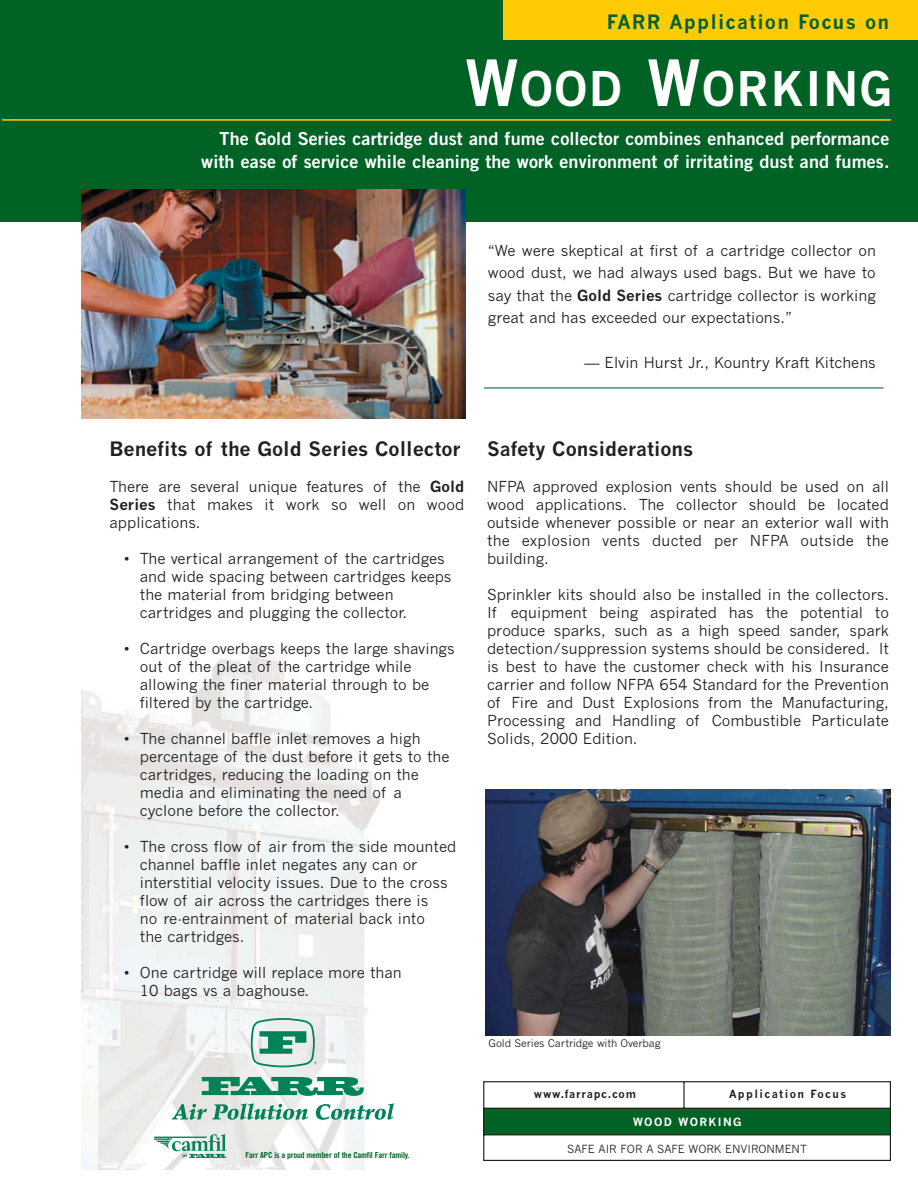
<style>
.page{position:relative;width:918px;height:1188px;background:#fff}
.page>*{position:absolute;margin:0;border:0;box-sizing:border-box;transform-origin:0 0}
.t1{font:48.3px "Trade Gothic Bold Two";letter-spacing:.04em;color:#fff}
.t2{font:700 19.5px "News Gothic";color:#231f20}
.t3{font:700 19.5px "News Gothic";letter-spacing:.06em;color:#006225}
.t4{font:18px/22.5px "Trade Gothic Bold Two";letter-spacing:.005em;color:#fff;text-align:right}
.t5{font:15px/18px "News Gothic";color:#231f20}
.t6{font:11.1px "News Gothic";color:#231f20}
.t7{font:700 11.1px "News Gothic";letter-spacing:.12em;color:#231f20}
.t8{font:700 11.1px "News Gothic";letter-spacing:.06em;color:#231f20}
.t9{font:700 11.1px "News Gothic";letter-spacing:.125em;color:#fff}
.t10{font:10.5px "News Gothic";letter-spacing:-.01em;color:#231f20}
.t11{font:8.25px "Trade Gothic Bold Cond Twenty";letter-spacing:-.02em;color:#006225;scale:1.06 1}
.s1{font-size:64.5px}
.s2{font-weight:700}
</style>
<div class="page">
<img style="left:81px;top:418px;width:385px;height:752px">
<svg style="left:483px;top:1081px;width:408px;height:80px"></svg>
<div style="left:0;top:0;width:918px;height:222px;background:#006225"></div>
<img style="left:81px;top:189px;width:385px;height:229px">
<hr style="left:2px;top:119px;width:889px;height:2px;background:#ffcb04">
<div style="left:504px;top:0;width:414px;height:39px;background:#ffcb04"></div>
<img style="left:486px;top:790px;width:405px;height:246px">
<hr style="left:484px;top:387px;width:400px;height:1px;background:#006225">
<svg style="left:155px;top:1134px;width:71px;height:24px"></svg>
<svg style="left:202px;top:1077px;width:162px;height:19px;background:#47a384"></svg>
<svg style="left:251px;top:1018px;width:66px;height:49px;background:#9ecbbc"></svg>
<svg style="left:172px;top:1103px;width:136px;height:17px;background:#98c6b5"></svg>
<svg style="left:316px;top:1103px;width:78px;height:17px"></svg>
<h2 class="t3" style="left:607px;top:15px;width:284px">FARR Application Focus on</h2>
<h1 class="t1" style="left:465px;top:71px;width:429px"><span class="s1">W</span>OOD <span class="s1">W</span>ORKING</h1>
<p class="t4" style="left:201px;top:129px;width:690px">The Gold Series cartridge dust and fume collector combines enhanced performance with ease of service while cleaning the work environment of irritating dust and fumes.</p>
<p class="t5" style="left:488px;top:240px;width:390px;line-height:22.5px;text-align:justify">“We were skeptical at first of a cartridge collector on wood dust, we had always used bags. But we have to say that the <span class="s2">Gold Series</span> cartridge collector is working great and has exceeded our expectations.”</p>
<p class="t5" style="left:584px;top:355px;width:293px">— Elvin Hurst Jr., Kountry Kraft Kitchens</p>
<h2 class="t2" style="left:110px;top:441px;width:353px">Benefits of the Gold Series Collector</h2>
<p class="t5" style="left:110px;top:479px;width:356px;text-align:justify">There are several unique features of the <span class="s2">Gold Series</span> that makes it work so well on wood applications.</p>
<p class="t5" style="left:140px;top:551px;width:313px;text-indent:-16px">• The vertical arrangement of the cartridges and wide spacing between cartridges keeps the material from bridging between cartridges and plugging the collector.</p>
<p class="t5" style="left:140px;top:641px;width:316px;text-indent:-16px">• Cartridge overbags keeps the large shavings out of the pleat of the cartridge while allowing the finer material through to be filtered by the cartridge.</p>
<p class="t5" style="left:140px;top:731px;width:311px;text-indent:-16px">• The channel baffle inlet removes a high percentage of the dust before it gets to the cartridges, reducing the loading on the media and eliminating the need of a cyclone before the collector.</p>
<p class="t5" style="left:140px;top:839px;width:318px;text-indent:-16px">• The cross flow of air from the side mounted channel baffle inlet negates any can or interstitial velocity issues. Due to the cross flow of air across the cartridges there is<br>no re-entrainment of material back into<br>the cartridges.</p>
<p class="t5" style="left:140px;top:965px;width:263px;text-indent:-16px">• One cartridge will replace more than<br>10 bags vs a baghouse.</p>
<p class="t11" style="left:245px;top:1152px;width:156px">Farr APC is a proud member of the Camfil Farr family.</p>
<h2 class="t2" style="left:487px;top:441px;width:208px">Safety Considerations</h2>
<p class="t5" style="left:487px;top:479px;width:403px;text-align:justify">NFPA approved explosion vents should be used on all wood applications. The collector should be located outside whenever possible or near an exterior wall with the explosion vents ducted per NFPA outside the building.</p>
<p class="t5" style="left:487px;top:587px;width:404px;text-align:justify">Sprinkler kits should also be installed in the collectors.<br>If equipment being aspirated has the potential to produce sparks, such as a high speed sander, spark detection/suppression systems should be considered. It is best to have the customer check with his Insurance carrier and follow NFPA 654 Standard for the Prevention of Fire and Dust Explosions from the Manufacturing, Processing and Handling of Combustible Particulate Solids, 2000 Edition.</p>
<p class="t10" style="left:489px;top:1039px;width:174px">Gold Series Cartridge with Overbag</p>
<p class="t7" style="left:729px;top:1090px;width:119px">Application Focus</p>
<p class="t8" style="left:534px;top:1090px;width:103px">www.farrapc.com</p>
<p class="t9" style="left:633px;top:1118px;width:110px">WOOD WORKING</p>
<p class="t6" style="left:567px;top:1144px;width:241px">SAFE AIR FOR A SAFE WORK ENVIRONMENT</p>
</div>
